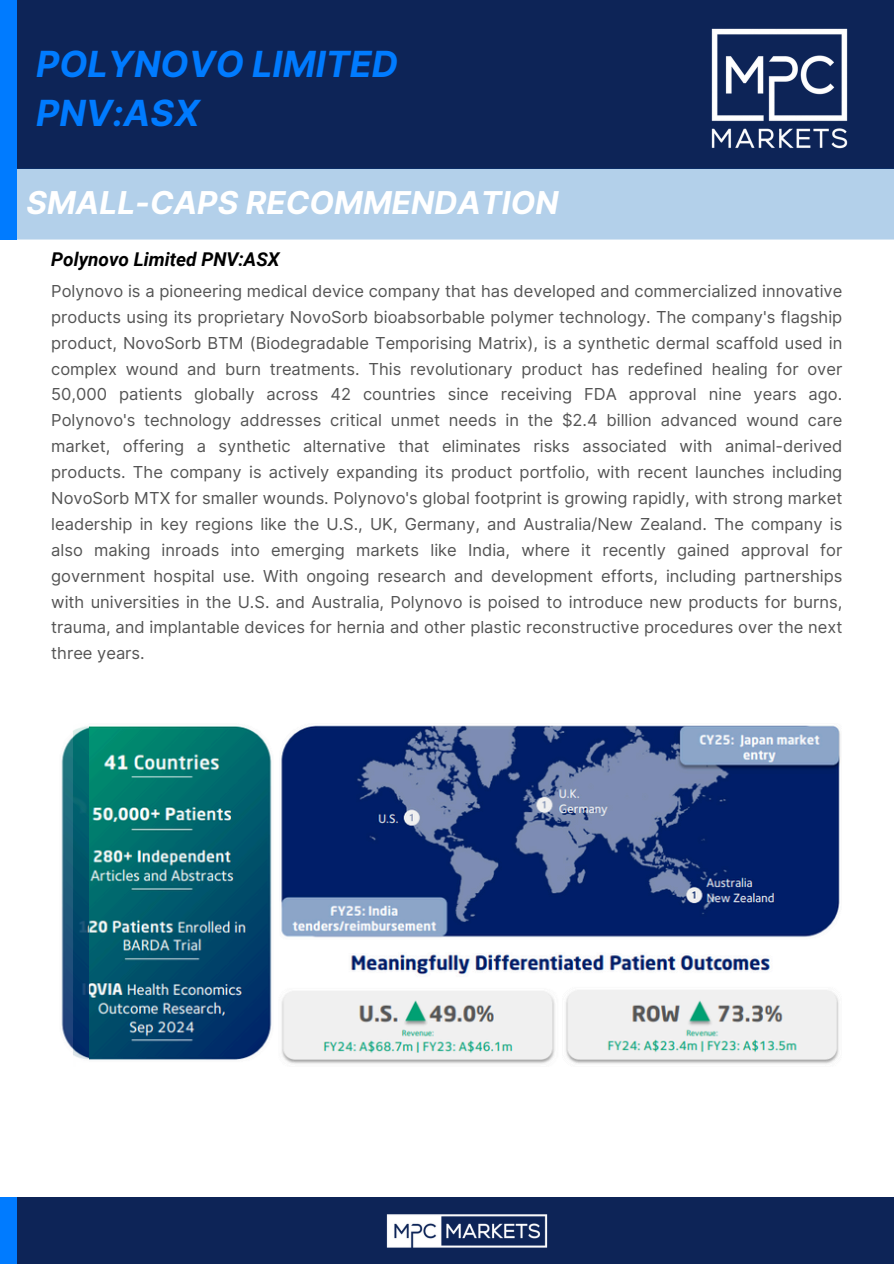
<style>
.page{position:relative;width:894px;height:1264px;background:#fff}
.page>*{position:absolute;margin:0;border:0;box-sizing:border-box;transform-origin:0 0}
.t1{font:italic 700 36px/49.5px "Inter";color:#007bff}
.t2{font:italic 700 31.5px "Inter";color:#fff}
.t3{font:italic 700 19.05px "Roboto";color:#000}
.t4{font:16.5px/25.8px "Inter";color:#545454;text-align:justify}
</style>
<div class="page">
<div style="left:0;top:1197px;width:893px;height:66px;background:#0d2457"></div>
<div style="left:0;top:1197px;width:17px;height:66px;background:#007bff"></div>
<img style="left:386px;top:1214px;width:162px;height:34px">
<div style="left:0;top:0;width:893px;height:168px;background:#0d2457"></div>
<div style="left:17px;top:168px;width:876px;height:71px;background:#b3d0ea"></div>
<div style="left:0;top:0;width:17px;height:239px;background:#007bff"></div>
<img style="left:711px;top:28px;width:137px;height:121px">
<img style="left:89px;top:725px;width:752px;height:339px">
<img style="left:61px;top:726px;width:28px;height:334px">
<p class="t1" style="left:36px;top:39px;width:363px">POLYNOVO LIMITED<br>PNV:ASX</p>
<p class="t2" style="left:26px;top:184px;width:533px">SMALL-CAPS RECOMMENDATION</p>
<p class="t3" style="left:51px;top:248px;width:230px">Polynovo Limited PNV:ASX</p>
<h3 class="t4" style="left:51px;top:278px;width:792px">Polynovo is a pioneering medical device company that has developed and commercialized innovative products using its proprietary NovoSorb bioabsorbable polymer technology. The company's flagship product, NovoSorb BTM (Biodegradable Temporising Matrix), is a synthetic dermal scaffold used in complex wound and burn treatments. This revolutionary product has redefined healing for over 50,000 patients globally across 42 countries since receiving FDA approval nine years ago.<br>Polynovo's technology addresses critical unmet needs in the $2.4 billion advanced wound care market, offering a synthetic alternative that eliminates risks associated with animal-derived products. The company is actively expanding its product portfolio, with recent launches including NovoSorb MTX for smaller wounds. Polynovo's global footprint is growing rapidly, with strong market leadership in key regions like the U.S., UK, Germany, and Australia/New Zealand. The company is also making inroads into emerging markets like India, where it recently gained approval for government hospital use. With ongoing research and development efforts, including partnerships with universities in the U.S. and Australia, Polynovo is poised to introduce new products for burns, trauma, and implantable devices for hernia and other plastic reconstructive procedures over the next three years.</h3>
</div>
